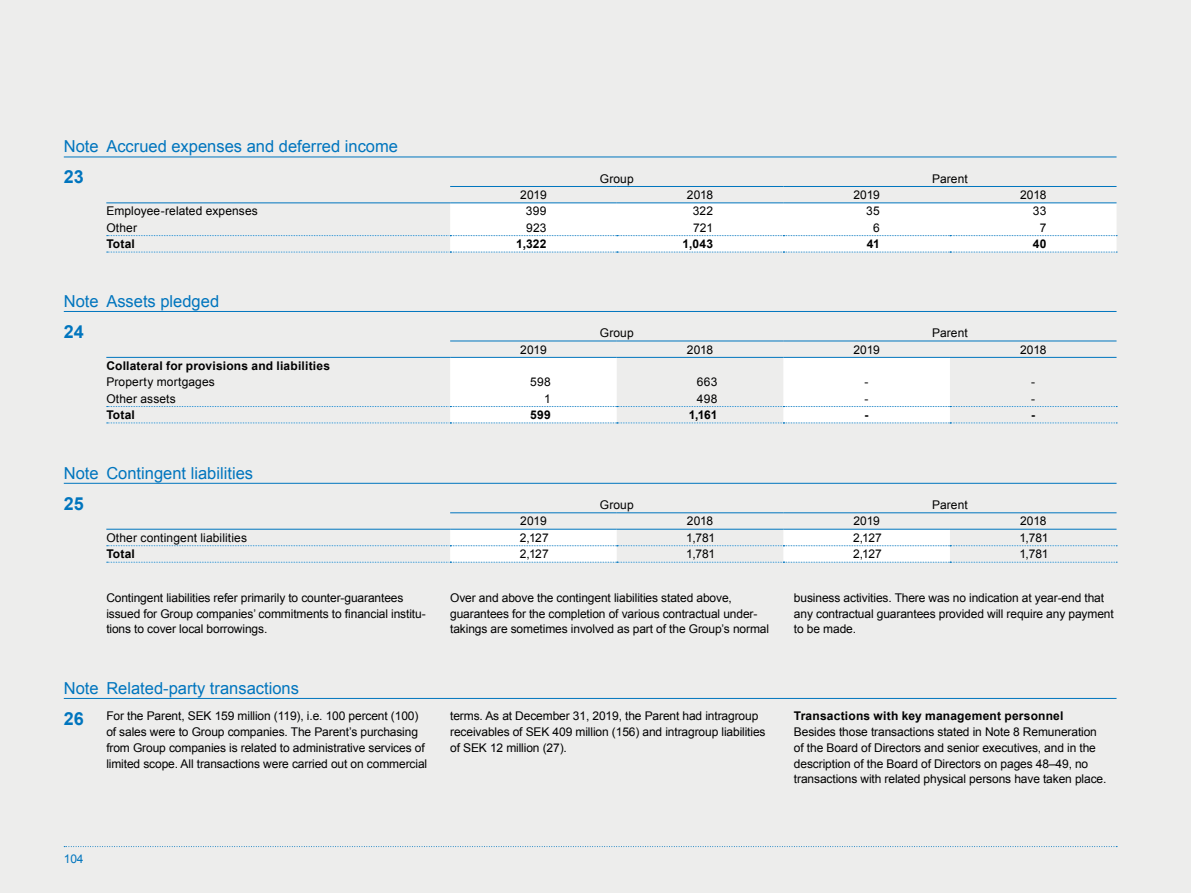
<style>
.page{position:relative;width:1191px;height:893px;background:#ededec}
.page>*{position:absolute;margin:0;border:0;box-sizing:border-box;transform-origin:0 0}
.Note_siffran{font:700 18px "Arial";color:#0075be}
.Note_rubbe_linje{font:16.5px "Arial";color:#0075be}
.Note_bröd{font:12px/15.8px "Arial";letter-spacing:-.01em;color:#000}
.Note_tabelletext{font:12px "Arial";letter-spacing:.01em;color:#000}
.Note_tabelletext-2{font:700 12px "Arial";letter-spacing:.015em;color:#000}
.Note_UB_1{font:700 12px "Arial";letter-spacing:.015em;color:#000}
.t1{font:12px "Arial";color:#0075be}
</style>
<div class="page">
<svg style="left:64px;top:846px;width:1053px;height:1px"></svg>
<hr style="left:106px;top:357px;width:344px;height:1px;background:#0075be">
<hr style="left:450px;top:341px;width:167px;height:1px;background:#0075be">
<hr style="left:617px;top:341px;width:166px;height:1px;background:#0075be">
<hr style="left:783px;top:341px;width:167px;height:1px;background:#0075be">
<hr style="left:950px;top:341px;width:166px;height:1px;background:#0075be">
<svg style="left:107px;top:357px;width:1010px;height:67px"></svg>
<hr style="left:450px;top:512px;width:167px;height:1px;background:#0075be">
<hr style="left:617px;top:512px;width:166px;height:1px;background:#0075be">
<hr style="left:783px;top:512px;width:167px;height:1px;background:#0075be">
<hr style="left:950px;top:512px;width:166px;height:1px;background:#0075be">
<svg style="left:107px;top:529px;width:1010px;height:34px"></svg>
<hr style="left:106px;top:529px;width:344px;height:1px;background:#0075be">
<hr style="left:450px;top:529px;width:167px;height:1px;background:#0075be">
<hr style="left:617px;top:529px;width:166px;height:1px;background:#0075be">
<hr style="left:783px;top:529px;width:167px;height:1px;background:#0075be">
<hr style="left:950px;top:529px;width:166px;height:1px;background:#0075be">
<hr style="left:64px;top:311px;width:1052px;height:1px;background:#0075be">
<hr style="left:64px;top:483px;width:1052px;height:1px;background:#0075be">
<hr style="left:64px;top:698px;width:1052px;height:1px;background:#0075be">
<hr style="left:106px;top:202px;width:344px;height:1px;background:#0075be">
<hr style="left:450px;top:202px;width:167px;height:1px;background:#0075be">
<hr style="left:617px;top:202px;width:166px;height:1px;background:#0075be">
<hr style="left:783px;top:202px;width:167px;height:1px;background:#0075be">
<hr style="left:950px;top:202px;width:166px;height:1px;background:#0075be">
<svg style="left:107px;top:203px;width:1010px;height:50px"></svg>
<hr style="left:450px;top:186px;width:167px;height:1px;background:#0075be">
<hr style="left:617px;top:186px;width:166px;height:1px;background:#0075be">
<hr style="left:783px;top:186px;width:167px;height:1px;background:#0075be">
<hr style="left:950px;top:186px;width:166px;height:1px;background:#0075be">
<hr style="left:64px;top:157px;width:1052px;height:1px;background:#0075be">
<p class="Note_rubbe_linje" style="left:64px;top:136px;width:336px">Note Accrued expenses and deferred income</p>
<p class="Note_siffran" style="left:64px;top:165px;width:22px">23</p>
<p class="Note_tabelletext" style="left:600px;top:171px;width:35px">Group</p>
<p class="Note_tabelletext" style="left:932px;top:171px;width:37px">Parent</p>
<p class="Note_tabelletext" style="left:520px;top:187px;width:28px">2019</p>
<p class="Note_tabelletext" style="left:687px;top:187px;width:28px">2018</p>
<p class="Note_tabelletext" style="left:853px;top:187px;width:28px">2019</p>
<p class="Note_tabelletext" style="left:1020px;top:187px;width:28px">2018</p>
<p class="Note_tabelletext" style="left:106px;top:203px;width:153px">Employee-related expenses</p>
<p class="Note_tabelletext" style="left:526px;top:203px;width:22px">399</p>
<p class="Note_tabelletext" style="left:693px;top:203px;width:22px">322</p>
<p class="Note_tabelletext" style="left:866px;top:203px;width:15px">35</p>
<p class="Note_tabelletext" style="left:1032px;top:203px;width:15px">33</p>
<p class="Note_tabelletext" style="left:106px;top:220px;width:32px">Other</p>
<p class="Note_tabelletext" style="left:526px;top:220px;width:22px">923</p>
<p class="Note_tabelletext" style="left:693px;top:220px;width:21px">721</p>
<p class="Note_tabelletext" style="left:873px;top:220px;width:8px">6</p>
<p class="Note_tabelletext" style="left:1039px;top:220px;width:8px">7</p>
<p class="Note_tabelletext-2" style="left:106px;top:236px;width:30px">Total</p>
<p class="Note_tabelletext-2" style="left:516px;top:236px;width:32px">1,322</p>
<p class="Note_tabelletext-2" style="left:682px;top:236px;width:32px">1,043</p>
<p class="Note_tabelletext-2" style="left:866px;top:236px;width:14px">41</p>
<p class="Note_tabelletext-2" style="left:1032px;top:236px;width:15px">40</p>
<p class="Note_rubbe_linje" style="left:64px;top:290px;width:157px">Note Assets pledged</p>
<p class="Note_siffran" style="left:64px;top:319px;width:22px">24</p>
<p class="Note_tabelletext" style="left:600px;top:325px;width:35px">Group</p>
<p class="Note_tabelletext" style="left:932px;top:325px;width:37px">Parent</p>
<p class="Note_tabelletext" style="left:520px;top:341px;width:28px">2019</p>
<p class="Note_tabelletext" style="left:687px;top:341px;width:28px">2018</p>
<p class="Note_tabelletext" style="left:853px;top:341px;width:28px">2019</p>
<p class="Note_tabelletext" style="left:1020px;top:341px;width:28px">2018</p>
<p class="Note_tabelletext-2" style="left:106px;top:358px;width:225px">Collateral for provisions and liabilities</p>
<p class="Note_tabelletext" style="left:106px;top:374px;width:110px">Property mortgages</p>
<p class="Note_tabelletext" style="left:530px;top:374px;width:22px">598</p>
<p class="Note_tabelletext" style="left:697px;top:374px;width:22px">663</p>
<p class="Note_tabelletext" style="left:864px;top:374px;width:5px">-</p>
<p class="Note_tabelletext" style="left:1031px;top:374px;width:5px">-</p>
<p class="Note_tabelletext" style="left:106px;top:391px;width:71px">Other assets</p>
<p class="Note_tabelletext" style="left:544px;top:391px;width:8px">1</p>
<p class="Note_tabelletext" style="left:697px;top:391px;width:22px">498</p>
<p class="Note_tabelletext" style="left:864px;top:391px;width:5px">-</p>
<p class="Note_tabelletext" style="left:1031px;top:391px;width:5px">-</p>
<p class="Note_tabelletext-2" style="left:106px;top:407px;width:30px">Total</p>
<p class="Note_tabelletext-2" style="left:530px;top:407px;width:22px">599</p>
<p class="Note_tabelletext-2" style="left:688px;top:407px;width:30px">1,161</p>
<p class="Note_tabelletext-2" style="left:864px;top:407px;width:5px">-</p>
<p class="Note_tabelletext-2" style="left:1031px;top:407px;width:5px">-</p>
<p class="Note_rubbe_linje" style="left:64px;top:462px;width:191px">Note Contingent liabilities</p>
<p class="Note_siffran" style="left:64px;top:491px;width:22px">25</p>
<p class="Note_tabelletext" style="left:600px;top:497px;width:35px">Group</p>
<p class="Note_tabelletext" style="left:932px;top:497px;width:37px">Parent</p>
<p class="Note_tabelletext" style="left:520px;top:513px;width:28px">2019</p>
<p class="Note_tabelletext" style="left:687px;top:513px;width:28px">2018</p>
<p class="Note_tabelletext" style="left:853px;top:513px;width:28px">2019</p>
<p class="Note_tabelletext" style="left:1020px;top:513px;width:28px">2018</p>
<p class="Note_tabelletext" style="left:106px;top:530px;width:142px">Other contingent liabilities</p>
<p class="Note_tabelletext" style="left:520px;top:530px;width:30px">2,127</p>
<p class="Note_tabelletext" style="left:686px;top:530px;width:31px">1,781</p>
<p class="Note_tabelletext" style="left:853px;top:530px;width:30px">2,127</p>
<p class="Note_tabelletext" style="left:1019px;top:530px;width:31px">1,781</p>
<p class="Note_tabelletext-2" style="left:106px;top:546px;width:30px">Total</p>
<p class="Note_tabelletext" style="left:520px;top:546px;width:30px">2,127</p>
<p class="Note_tabelletext" style="left:686px;top:546px;width:31px">1,781</p>
<p class="Note_tabelletext" style="left:853px;top:546px;width:30px">2,127</p>
<p class="Note_tabelletext" style="left:1019px;top:546px;width:31px">1,781</p>
<p class="Note_bröd" style="left:106px;top:590px;width:321px">Contingent liabilities refer primarily to counter-guarantees issued for Group companies’ commitments to financial institu&shy;tions to cover local borrowings.</p>
<p class="Note_rubbe_linje" style="left:64px;top:677px;width:237px">Note Related-party transactions</p>
<p class="Note_siffran" style="left:64px;top:706px;width:22px">26</p>
<p class="Note_bröd" style="left:106px;top:708px;width:322px">For the Parent, SEK 159 million (119), i.e. 100 percent (100) of sales were to Group companies. The Parent’s purchasing from Group companies is related to administrative services of limited scope. All transactions were carried out on commercial</p>
<p class="Note_bröd" style="left:450px;top:590px;width:320px">Over and above the contingent liabilities stated above, guarantees for the completion of various contractual under&shy;takings are sometimes involved as part of the Group’s normal</p>
<p class="Note_bröd" style="left:450px;top:708px;width:317px">terms. As at December 31, 2019, the Parent had intragroup receivables of SEK 409 million (156) and intragroup liabilities of SEK 12 million (27).</p>
<p class="Note_bröd" style="left:794px;top:590px;width:321px">business activities. There was no indication at year-end that any contractual guarantees provided will require any payment to be made.</p>
<p class="Note_UB_1" style="left:794px;top:708px;width:271px">Transactions with key management personnel</p>
<p class="Note_bröd" style="left:794px;top:724px;width:314px">Besides those transactions stated in Note 8 Remuneration of the Board of Directors and senior executives, and in the description of the Board of Directors on pages 48–49, no transactions with related physical persons have taken place.</p>
<p class="t1" style="left:64px;top:851px;width:21px">104</p>
</div>
